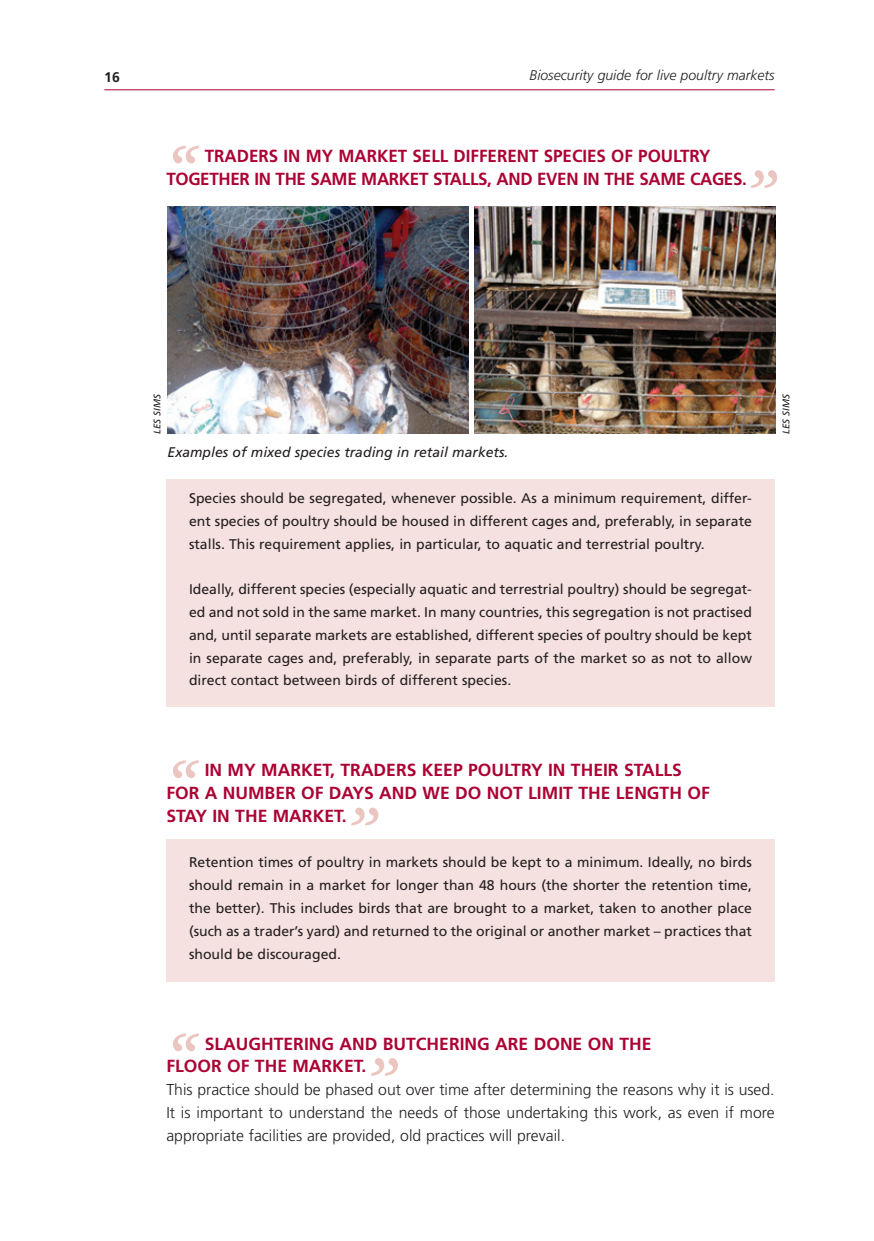
<style>
.page{position:relative;width:874px;height:1241px;background:#fff}
.page>*{position:absolute;margin:0;border:0;box-sizing:border-box;transform-origin:0 0}
.Heading_2{font:italic 600 63px "Garamond";color:#ebc6c1}
.Heading_2-2{font:700 17.5px/22.8px "Frutiger LT Std";color:#ab0333}
.Heading_2-3{font:700 17.5px/22.8px "Frutiger LT Std";letter-spacing:-.02em;color:#ab0333;text-align:center}
.NewPara_1{font:300 15.75px/22.8px "Frutiger LT Std";color:#231f20}
.Highlight{font:14px/22.8px "Frutiger LT Std";color:#231f20;text-align:justify}
.PhotoCaption{font:italic 14px "Frutiger LT Std";color:#231f20}
.t1{font:italic 300 14px "Frutiger LT Std";color:#231f20}
.t2{font:700 14px "Frutiger LT Std";color:#231f20}
.PhotoCredit{font:italic 9.62px "Frutiger LT Std";letter-spacing:-.005em;color:#231f20}
</style>
<div class="page">
<hr style="left:104px;top:89px;width:670px;height:1px;background:#ab0333">
<div style="left:166px;top:479px;width:608px;height:228px;background:#f5e1df"></div>
<div style="left:166px;top:838px;width:608px;height:143px;background:#f5e1df"></div>
<img style="left:167px;top:206px;width:301px;height:227px">
<img style="left:474px;top:206px;width:300px;height:227px">
<p class="t2" style="left:104px;top:69px;width:17px">16</p>
<p class="t1" style="left:529px;top:67px;width:246px">Biosecurity guide for live poultry markets</p>
<p class="Heading_2" style="left:166px;top:128px;width:28px">“</p>
<p class="Heading_2-3" style="left:166px;top:144px;width:581px">TRADERS IN MY MARKET SELL DIFFERENT SPECIES OF POULTRY<br>TOGETHER IN THE SAME MARKET STALLS, AND EVEN IN THE SAME CAGES.</p>
<p class="Heading_2" style="left:746px;top:153px;width:27px">”</p>
<p class="PhotoCredit" style="left:151px;top:433px;width:41px;rotate:-90deg">LES SIMS</p>
<p class="PhotoCaption" style="left:167px;top:444px;width:342px">Examples of mixed species trading in retail markets.</p>
<p class="Highlight" style="left:189px;top:487px;width:564px">Species should be segregated, whenever possible. As a minimum requirement, differ&shy;ent species of poultry should be housed in different cages and, preferably, in separate stalls. This requirement applies, in particular, to aquatic and terrestrial poultry.</p>
<p class="Highlight" style="left:189px;top:578px;width:564px">Ideally, different species (especially aquatic and terrestrial poultry) should be segregat&shy;ed and not sold in the same market. In many countries, this segregation is not practised and, until separate markets are established, different species of poultry should be kept in separate cages and, preferably, in separate parts of the market so as not to allow direct contact between birds of different species.</p>
<p class="PhotoCredit" style="left:780px;top:433px;width:41px;rotate:-90deg">LES SIMS</p>
<p class="Heading_2" style="left:166px;top:742px;width:28px">“</p>
<p class="Heading_2-2" style="left:166px;top:759px;width:544px;text-indent:38px">IN MY MARKET, TRADERS KEEP POULTRY IN THEIR STALLS<br>FOR A NUMBER OF DAYS AND WE DO NOT LIMIT THE LENGTH OF<br>STAY IN THE MARKET.</p>
<p class="Heading_2" style="left:346px;top:790px;width:28px">”</p>
<p class="Highlight" style="left:189px;top:851px;width:564px">Retention times of poultry in markets should be kept to a minimum. Ideally, no birds should remain in a market for longer than 48 hours (the shorter the retention time, the better). This includes birds that are brought to a market, taken to another place (such as a trader’s yard) and returned to the original or another market – practices that should be discouraged.</p>
<p class="Heading_2" style="left:166px;top:1015px;width:28px">“</p>
<p class="Heading_2-2" style="left:166px;top:1032px;width:486px;text-indent:38px">SLAUGHTERING AND BUTCHERING ARE DONE ON THE<br>FLOOR OF THE MARKET.</p>
<p class="NewPara_1" style="left:166px;top:1078px;width:609px">This practice should be phased out over time after determining the reasons why it is used.</p>
<p class="Heading_2" style="left:366px;top:1040px;width:28px">”</p>
<p class="NewPara_1" style="left:166px;top:1101px;width:609px">It is important to understand the needs of those undertaking this work, as even if more appropriate facilities are provided, old practices will prevail.</p>
</div>
